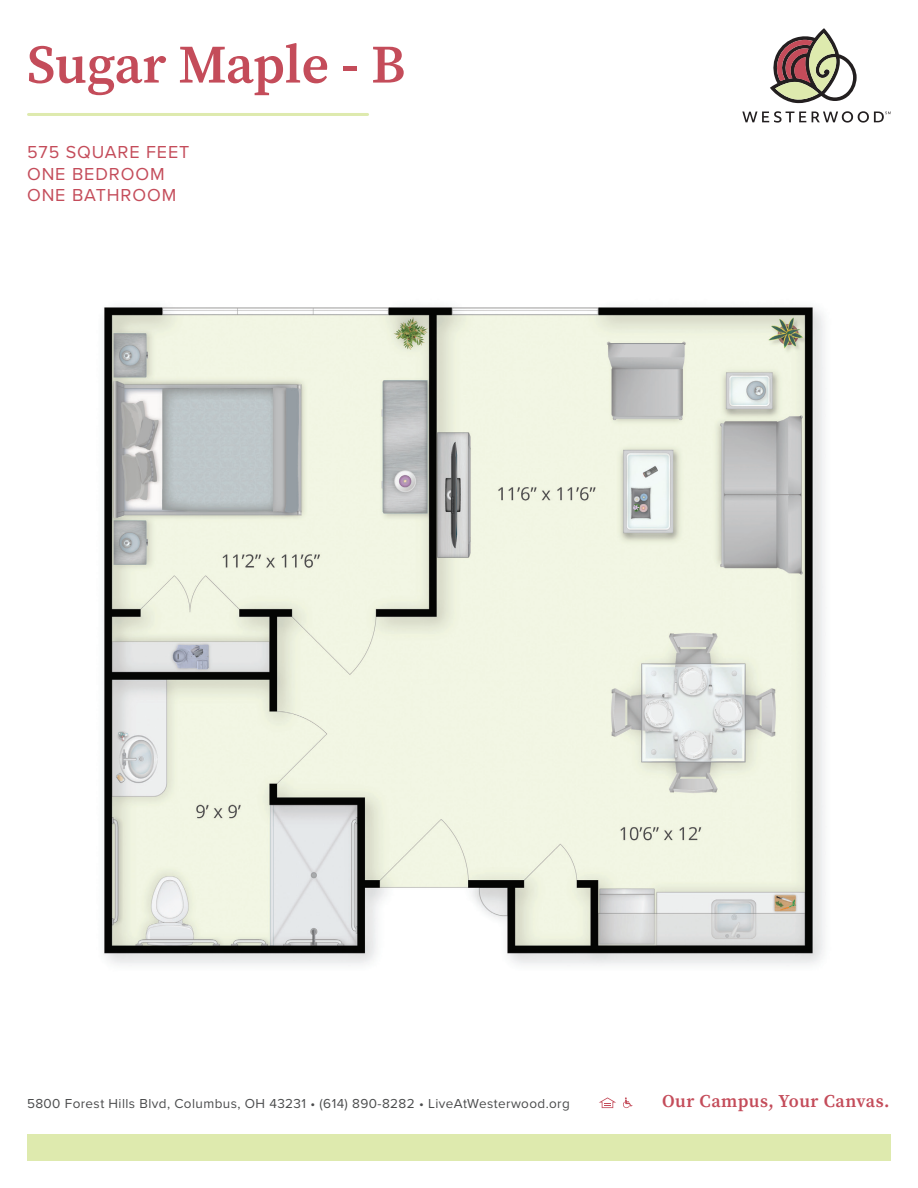
<style>
.page{position:relative;width:918px;height:1188px;background:#fff}
.page>*{position:absolute;margin:0;border:0;box-sizing:border-box;transform-origin:0 0}
.t1{font:54px "Source Serif Variable";letter-spacing:-.01em;color:#c44c5a}
.t2{font:18px/21.6px "Proxima Nova";letter-spacing:.05em;color:#c44c5a}
.t3{font:18px "Source Serif Variable";letter-spacing:.03em;color:#c44c5a}
.t4{font:13.5px "Proxima Nova";letter-spacing:.03em;color:#4b4c4d}
</style>
<div class="page">
<img style="left:103px;top:306px;width:721px;height:659px">
<div style="left:27px;top:1134px;width:864px;height:27px;background:#deeaae"></div>
<svg style="left:770px;top:28px;width:87px;height:75px"></svg>
<svg style="left:742px;top:111px;width:64px;height:12px"></svg>
<svg style="left:812px;top:111px;width:79px;height:12px"></svg>
<hr style="left:28px;top:113px;width:340px;height:3px;background:#deeaae">
<svg style="left:599px;top:1097px;width:17px;height:11px"></svg>
<svg style="left:623px;top:1097px;width:9px;height:11px"></svg>
<h1 class="t1" style="left:27px;top:29px;width:380px">Sugar Maple - B</h1>
<h2 class="t2" style="left:27px;top:141px;width:164px">575 SQUARE FEET<br>ONE BEDROOM<br>ONE BATHROOM</h2>
<p class="t4" style="left:27px;top:1094px;width:544px">5800 Forest Hills Blvd, Columbus, OH 43231 • (614) 890-8282 • LiveAtWesterwood.org</p>
<h2 class="t3" style="left:662px;top:1089px;width:229px">Our Campus, Your Canvas.</h2>
</div>
